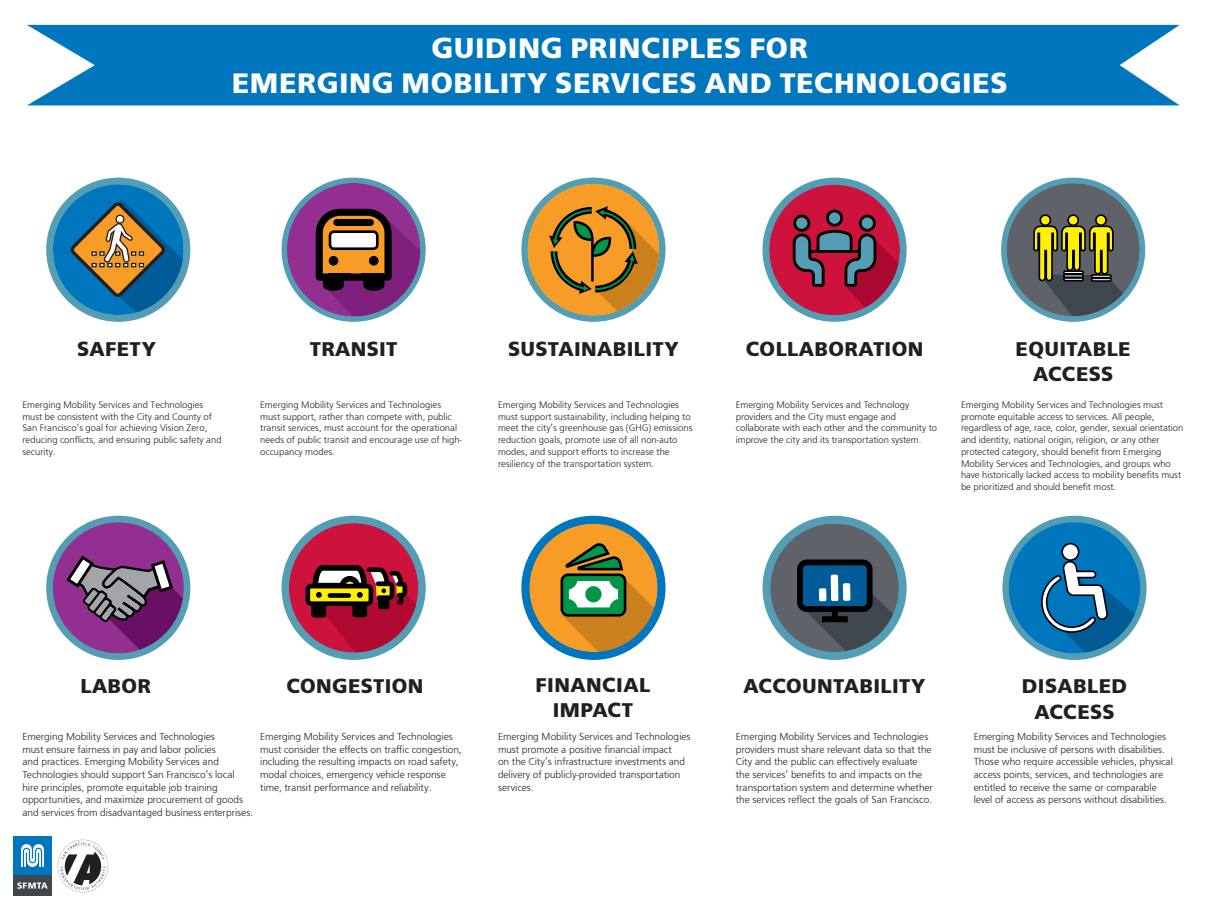
<style>
.page{position:relative;width:1210px;height:908px;background:#fff}
.page>*{position:absolute;margin:0;border:0;box-sizing:border-box;transform-origin:0 0}
.t1{font:900 29.75px "Graphein Pro";letter-spacing:.02em;color:#fff}
.t2{font:900 21px/25.2px "Graphein Pro";letter-spacing:.02em;color:#231f20;text-align:center}
.t3{font:300 10.5px/12.6px "Graphein Pro";color:#231f20}
.t4{font:300 9.8px/11.8px "Graphein Pro";color:#231f20}
</style>
<div class="page">
<div style="left:27px;top:25px;width:1152px;height:80px;background:#0076be"></div>
<svg style="left:281px;top:177px;width:145px;height:145px;background:#65a5bc"></svg>
<div style="left:287px;top:183px;width:133px;height:133px;background:#942f92;border-radius:50%"></div>
<svg style="left:316px;top:209px;width:104px;height:107px"></svg>
<div style="left:333px;top:219px;width:41px;height:7px;background:#000;border-radius:3px"></div>
<img style="left:329px;top:273px;width:22px;height:2px">
<img style="left:362px;top:273px;width:22px;height:2px">
<div style="left:330px;top:232px;width:47px;height:17px;background:#fff;border-radius:4px"></div>
<div style="left:329px;top:230px;width:49px;height:20px;border:3px solid #000001;border-radius:4px"></div>
<div style="left:329px;top:256px;width:9px;height:9px;background:#000001;border-radius:50%"></div>
<div style="left:369px;top:256px;width:9px;height:9px;background:#000001;border-radius:50%"></div>
<div style="left:521px;top:177px;width:144px;height:145px;background:#539db5;border-radius:50%"></div>
<div style="left:527px;top:184px;width:132px;height:131px;background:#f89c28;border-radius:50%"></div>
<svg style="left:549px;top:206px;width:110px;height:105px"></svg>
<div style="left:762px;top:177px;width:144px;height:145px;background:#539db5;border-radius:50%"></div>
<svg style="left:769px;top:185px;width:131px;height:130px"></svg>
<div style="left:796px;top:217px;width:11px;height:12px;background:#539db5;border-radius:50%"></div>
<div style="left:1001px;top:177px;width:144px;height:145px;background:#539db5;border-radius:50%"></div>
<div style="left:1006px;top:183px;width:133px;height:133px;background:#5f6369;border-radius:50%"></div>
<div style="left:1040px;top:215px;width:10px;height:10px;background:#fff101;border-radius:50%"></div>
<div style="left:1039px;top:214px;width:12px;height:12px;border:2px solid #000001;border-radius:50%"></div>
<div style="left:1096px;top:215px;width:10px;height:10px;background:#fff101;border-radius:50%"></div>
<div style="left:1095px;top:214px;width:12px;height:12px;border:2px solid #000001;border-radius:50%"></div>
<div style="left:1068px;top:215px;width:10px;height:10px;background:#fff101;border-radius:50%"></div>
<div style="left:1067px;top:214px;width:12px;height:12px;border:2px solid #000001;border-radius:50%"></div>
<svg style="left:1032px;top:224px;width:91px;height:92px"></svg>
<div style="left:1063px;top:274px;width:21px;height:4px;border:2px solid #000001"></div>
<div style="left:1063px;top:277px;width:21px;height:4px;border:2px solid #000001"></div>
<div style="left:1063px;top:270px;width:21px;height:4px;border:2px solid #000001"></div>
<div style="left:46px;top:177px;width:144px;height:145px;background:#539db5;border-radius:50%"></div>
<svg style="left:53px;top:184px;width:130px;height:131px"></svg>
<img style="left:13px;top:836px;width:38px;height:59px">
<div style="left:281px;top:515px;width:145px;height:144px;background:#539db5;border-radius:50%"></div>
<div style="left:289px;top:523px;width:129px;height:129px;background:#cd123d;border-radius:50%"></div>
<svg style="left:305px;top:565px;width:111px;height:87px"></svg>
<div style="left:46px;top:515px;width:144px;height:144px;background:#539db5;border-radius:50%"></div>
<div style="left:53px;top:522px;width:131px;height:131px;background:#942f92;border-radius:50%"></div>
<svg style="left:60px;top:555px;width:123px;height:94px"></svg>
<div style="left:521px;top:515px;width:144px;height:144px;background:#0076be;border-radius:50%"></div>
<div style="left:529px;top:523px;width:128px;height:128px;background:#f89c28;border-radius:50%"></div>
<svg style="left:562px;top:541px;width:92px;height:110px"></svg>
<div style="left:562px;top:574px;width:63px;height:41px;background:#009547;border-radius:6px"></div>
<div style="left:560px;top:573px;width:66px;height:43px;border:3px solid #000001;border-radius:6px"></div>
<svg style="left:569px;top:581px;width:49px;height:26px"></svg>
<div style="left:585px;top:586px;width:16px;height:16px;background:#009547;border-radius:50%"></div>
<div style="left:762px;top:515px;width:144px;height:144px;background:#539db5;border-radius:50%"></div>
<svg style="left:770px;top:523px;width:129px;height:129px"></svg>
<div style="left:1002px;top:515px;width:144px;height:144px;background:#539db5;border-radius:50%"></div>
<svg style="left:1009px;top:522px;width:131px;height:131px"></svg>
<svg style="left:58px;top:839px;width:50px;height:53px"></svg>
<p class="t1" style="left:431px;top:30px;width:378px">GUIDING PRINCIPLES FOR</p>
<p class="t1" style="left:232px;top:66px;width:777px">EMERGING MOBILITY SERVICES AND TECHNOLOGIES</p>
<p class="t2" style="left:77px;top:336px;width:80px">SAFETY</p>
<p class="t4" style="left:22px;top:398px;width:201px">Emerging Mobility Services and Technologies must be consistent with the City and County of San Francisco’s goal for achieving Vision Zero, reducing conflicts, and ensuring public safety and security.</p>
<p class="t2" style="left:310px;top:336px;width:89px">TRANSIT</p>
<p class="t2" style="left:508px;top:336px;width:172px">SUSTAINABILITY</p>
<p class="t2" style="left:745px;top:336px;width:179px">COLLABORATION</p>
<p class="t2" style="left:1015px;top:336px;width:117px">EQUITABLE<br>ACCESS</p>
<p class="t4" style="left:260px;top:398px;width:203px">Emerging Mobility Services and Technologies must support, rather than compete with, public transit services, must account for the operational needs of public transit and encourage use of high&shy;occupancy modes.</p>
<p class="t4" style="left:498px;top:398px;width:196px">Emerging Mobility Services and Technologies must support sustainability, including helping to meet the city’s greenhouse gas (GHG) emissions reduction goals, promote use of all non-auto modes, and support efforts to increase the resiliency of the transportation system.</p>
<p class="t4" style="left:736px;top:398px;width:203px">Emerging Mobility Services and Technology providers and the City must engage and collaborate with each other and the community to improve the city and its transportation system.</p>
<p class="t4" style="left:961px;top:398px;width:224px">Emerging Mobility Services and Technologies must promote equitable access to services. All people, regardless of age, race, color, gender, sexual orientation and identity, national origin, religion, or any other protected category, should benefit from Emerging Mobility Services and Technologies, and groups who have historically lacked access to mobility benefits must be prioritized and should benefit most.</p>
<p class="t2" style="left:80px;top:673px;width:72px">LABOR</p>
<p class="t2" style="left:286px;top:673px;width:139px">CONGESTION</p>
<p class="t2" style="left:535px;top:672px;width:116px">FINANCIAL<br>IMPACT</p>
<p class="t2" style="left:743px;top:673px;width:183px">ACCOUNTABILITY</p>
<p class="t2" style="left:1022px;top:673px;width:107px">DISABLED<br>ACCESS</p>
<p class="t3" style="left:22px;top:730px;width:232px">Emerging Mobility Services and Technologies<br>must ensure fairness in pay and labor policies<br>and practices. Emerging Mobility Services and Technologies should support San Francisco’s local hire principles, promote equitable job training opportunities, and maximize procurement of goods and services from disadvantaged business enterprises.</p>
<p class="t3" style="left:260px;top:730px;width:203px">Emerging Mobility Services and Technologies must consider the effects on traffic congestion, including the resulting impacts on road safety, modal choices, emergency vehicle response time, transit performance and reliability.</p>
<p class="t3" style="left:498px;top:730px;width:194px">Emerging Mobility Services and Technologies must promote a positive financial impact<br>on the City’s infrastructure investments and delivery of publicly-provided transportation services.</p>
<p class="t3" style="left:736px;top:730px;width:199px">Emerging Mobility Services and Technologies providers must share relevant data so that the City and the public can effectively evaluate the services’ benefits to and impacts on the transportation system and determine whether the services reflect the goals of San Francisco.</p>
<p class="t3" style="left:973px;top:730px;width:201px">Emerging Mobility Services and Technologies must be inclusive of persons with disabilities.<br>Those who require accessible vehicles, physical access points, services, and technologies are entitled to receive the same or comparable level of access as persons without disabilities.</p>
</div>
